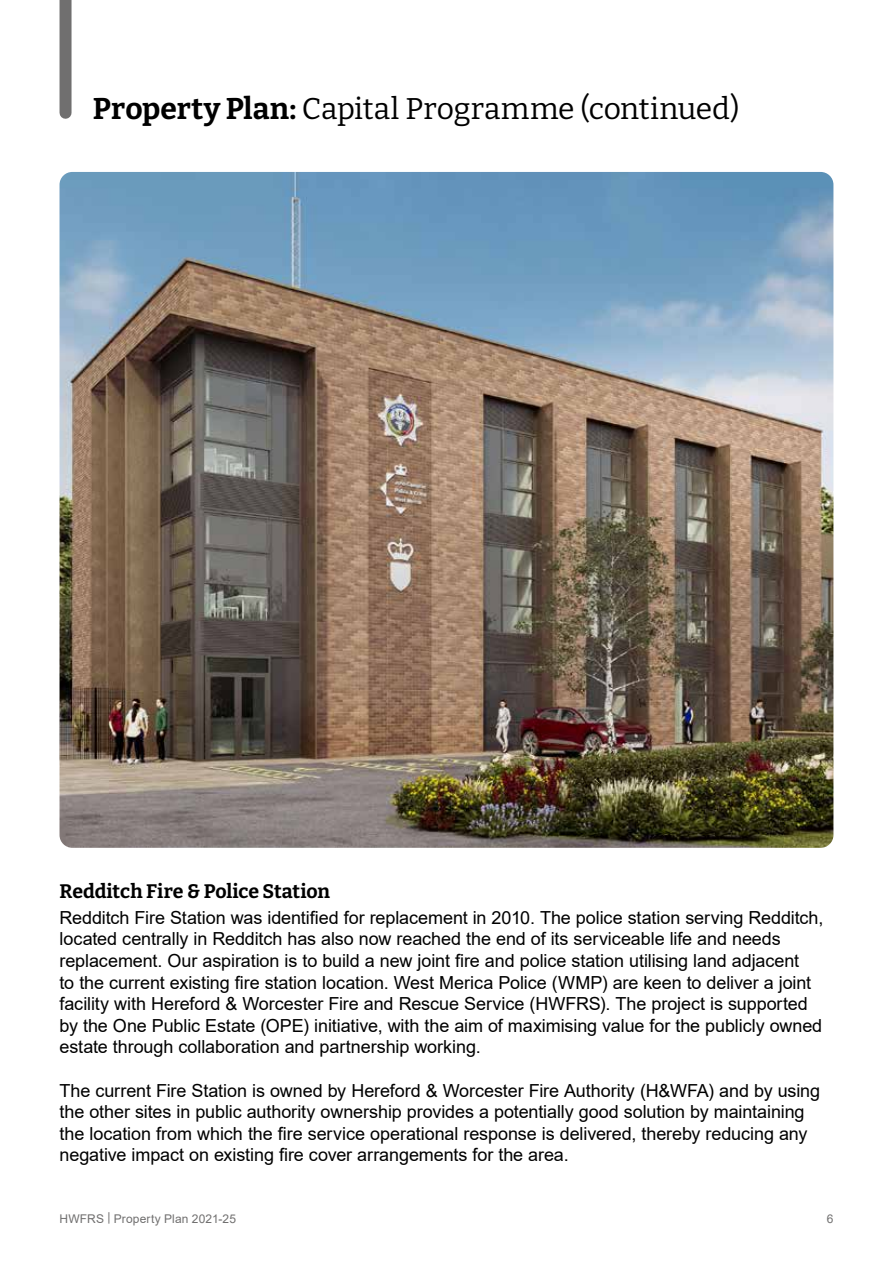
<style>
.page{position:relative;width:893px;height:1263px;background:#fff}
.page>*{position:absolute;margin:0;border:0;box-sizing:border-box;transform-origin:0 0}
.t1{font:30px "Bitter";letter-spacing:-.005em;color:#000}
.t2{font:700 19.5px "Bitter";letter-spacing:-.005em;color:#000}
.t3{font:18px/21.6px "Arial";letter-spacing:-.005em;color:#000}
.t4{font:12px "Arial";letter-spacing:.015em;color:#706f6f}
.s1{font-weight:700}
</style>
<div class="page">
<div style="left:60px;top:0;width:12px;height:113px;background:#706f6f"></div>
<img style="left:60px;top:172px;width:773px;height:676px">
<h1 class="t1" style="left:93px;top:89px;width:648px"><span class="s1">Property Plan:</span> Capital Programme (continued)</h1>
<p class="t2" style="left:60px;top:879px;width:272px">Redditch Fire &amp; Police Station</p>
<p class="t3" style="left:60px;top:906px;width:765px">Redditch Fire Station was identified for replacement in 2010. The police station serving Redditch, located centrally in Redditch has also now reached the end of its serviceable life and needs replacement. Our aspiration is to build a new joint fire and police station utilising land adjacent<br>to the current existing fire station location. West Merica Police (WMP) are keen to deliver a joint facility with Hereford &amp; Worcester Fire and Rescue Service (HWFRS). The project is supported by the One Public Estate (OPE) initiative, with the aim of maximising value for the publicly owned estate through collaboration and partnership working.</p>
<p class="t3" style="left:60px;top:1079px;width:762px">The current Fire Station is owned by Hereford &amp; Worcester Fire Authority (H&amp;WFA) and by using the other sites in public authority ownership provides a potentially good solution by maintaining the location from which the fire service operational response is delivered, thereby reducing any negative impact on existing fire cover arrangements for the area.</p>
<p class="t4" style="left:60px;top:1210px;width:178px">HWFRS | Property Plan 2021-25</p>
<p class="t4" style="left:827px;top:1210px;width:8px">6</p>
</div>
